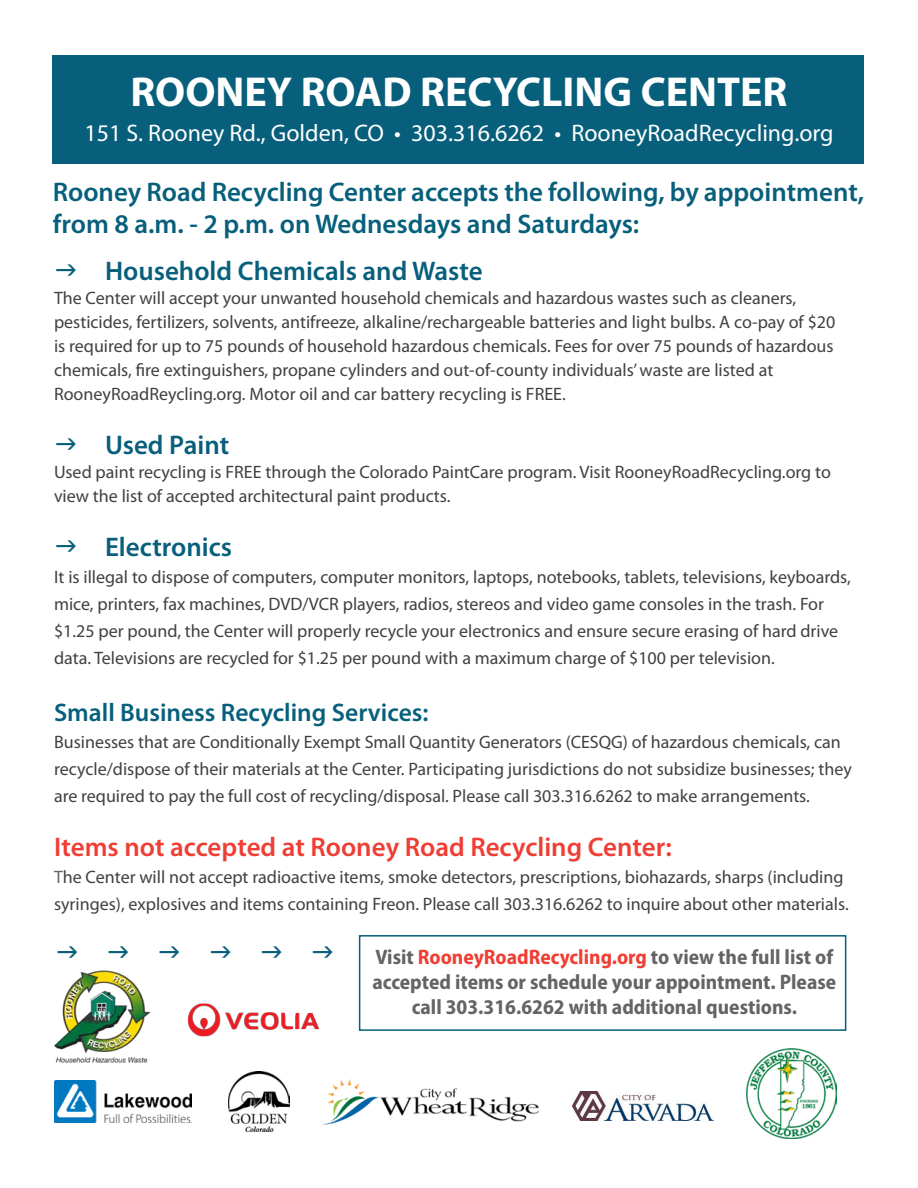
<style>
.page{position:relative;width:918px;height:1188px;background:#fff}
.page>*{position:absolute;margin:0;border:0;box-sizing:border-box;transform-origin:0 0}
.t1{font:700 42px "Myriad Pro";color:#fff}
.t2{font:600 27px/32.4px "Myriad Pro";color:#075f7b}
.t3{font:600 27px "Myriad Pro";color:#ef3e34}
.t4{font:600 25.5px "Myriad Pro";color:#075f7b}
.t5{font:24px "Myriad Pro";color:#fff}
.t6{font:700 semi-condensed 21px/25.2px "Myriad Pro";color:#636466;text-align:center}
.t7{font:18px/27px "Myriad Pro";color:#414042}
.s1{color:#636466}
.s2{color:#ef3e34}
</style>
<div class="page">
<div style="left:53px;top:55px;width:811px;height:108px;background:#075f7b"></div>
<img style="left:54px;top:970px;width:97px;height:93px">
<img style="left:54px;top:1081px;width:138px;height:41px">
<img style="left:187px;top:1003px;width:132px;height:34px">
<div style="left:359px;top:935px;width:487px;height:96px;border:2px solid #075f7b"></div>
<img style="left:322px;top:1079px;width:217px;height:46px">
<img style="left:573px;top:1091px;width:141px;height:29px">
<img style="left:229px;top:1072px;width:60px;height:59px">
<img style="left:747px;top:1048px;width:90px;height:90px">
<h1 class="t1" style="left:131px;top:69px;width:658px">ROONEY ROAD RECYCLING CENTER</h1>
<h3 class="t5" style="left:84px;top:120px;width:751px">151 S. Rooney Rd., Golden, CO • 303.316.6262 • RooneyRoadRecycling.org</h3>
<h2 class="t2" style="left:53px;top:176px;width:813px">Rooney Road Recycling Center accepts the following, by appointment, from 8 a.m. - 2 p.m. on Wednesdays and Saturdays:</h2>
<h2 class="t2" style="left:105px;top:255px;width:379px">Household Chemicals and Waste</h2>
<p class="t7" style="left:54px;top:286px;width:783px;line-height:24px">The Center will accept your unwanted household chemicals and hazardous wastes such as cleaners, pesticides, fertilizers, solvents, antifreeze, alkaline/rechargeable batteries and light bulbs. A co-pay of $20 is required for up to 75 pounds of household hazardous chemicals. Fees for over 75 pounds of hazardous chemicals, fire extinguishers, propane cylinders and out-of-county individuals’ waste are listed at RooneyRoadReycling.org. Motor oil and car battery recycling is FREE.</p>
<h2 class="t2" style="left:105px;top:429px;width:126px">Used Paint</h2>
<p class="t7" style="left:54px;top:460px;width:778px;line-height:24px">Used paint recycling is FREE through the Colorado PaintCare program. Visit RooneyRoadRecycling.org to view the list of accepted architectural paint products.</p>
<h2 class="t2" style="left:105px;top:531px;width:129px">Electronics</h2>
<p class="t7" style="left:54px;top:563px;width:798px">It is illegal to dispose of computers, computer monitors, laptops, notebooks, tablets, televisions, keyboards, mice, printers, fax machines, DVD/VCR players, radios, stereos and video game consoles in the trash. For $1.25 per pound, the Center will properly recycle your electronics and ensure secure erasing of hard drive data. Televisions are recycled for $1.25 per pound with a maximum charge of $100 per television.</p>
<h3 class="t4" style="left:54px;top:699px;width:376px">Small Business Recycling Services:</h3>
<p class="t7" style="left:54px;top:729px;width:799px">Businesses that are Conditionally Exempt Small Quantity Generators (CESQG) of hazardous chemicals, can recycle/dispose of their materials at the Center. Participating jurisdictions do not subsidize businesses; they are required to pay the full cost of recycling/disposal. Please call 303.316.6262 to make arrangements.</p>
<h2 class="t3" style="left:54px;top:832px;width:619px">Items not accepted at Rooney Road Recycling Center:</h2>
<p class="t7" style="left:54px;top:864px;width:796px"><span class="s1">T</span>he Center will not accept radioactive items, smoke detectors, prescriptions, biohazards, sharps (including syringes), explosives and items containing Freon. Please call 303.316.6262 to inquire about other materials.</p>
<p class="t6" style="left:373px;top:943px;width:465px">Visit <span class="s2">RooneyRoadRecycling.org</span> to view the full list of accepted items or schedule your appointment. Please call 303.316.6262 with additional questions.</p>
</div>
